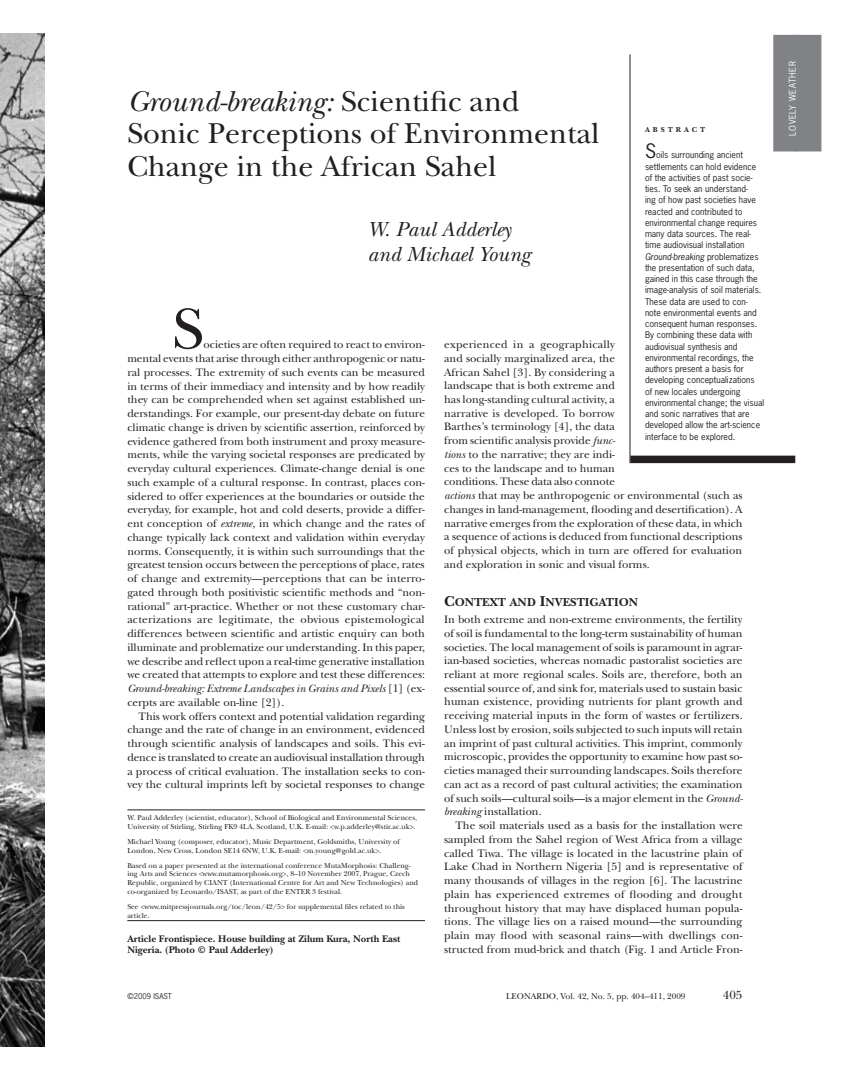
<style>
.page{position:relative;width:855px;height:1080px;background:#fff}
.page>*{position:absolute;margin:0;border:0;box-sizing:border-box;transform-origin:0 0}
.t1{font:60px "New Baskerville";color:#231f20}
.t2{font:30px/32.5px "New Baskerville";color:#231f20}
.t3{font:italic 21.25px/25px "New Baskerville";color:#231f20}
.t4{font:12.5px "New Baskerville";color:#231f20}
.t5{font:700 12px "New Baskerville";color:#231f20}
.t6{font:11.25px/13.8px "New Baskerville";color:#231f20;text-align:justify}
.t7{font:700 10px/11.2px "New Baskerville";color:#231f20}
.t8{font:8.75px/11.2px "News Gothic";color:#231f20}
.t9{font:8.75px "New Baskerville";color:#231f20}
.t10{font:8.75px "News Gothic";letter-spacing:.075em;color:#fff}
.t11{font:7.5px/8.8px "New Baskerville";color:#231f20}
.t12{font:7.5px "News Gothic";color:#231f20}
.t13{font:700 7.5px "New Baskerville";letter-spacing:.4em;color:#231f20}
.s1{font-style:italic}
.s2{font-size:18.75px}
.s3{font-size:15px}
</style>
<div class="page">
<hr style="left:127px;top:810px;width:298px;height:1px;background:#231f20">
<hr style="left:127px;top:920px;width:298px;height:1px;background:#231f20">
<hr style="left:630px;top:54px;width:1px;height:409px;background:#231f20">
<div style="left:630px;top:456px;width:165px;height:7px;background:#231f20"></div>
<div style="left:773px;top:35px;width:23px;height:116px;background:#808285"></div>
<div style="left:795px;top:35px;width:26px;height:116px;background:#808285"></div>
<img style="left:0;top:34px;width:45px;height:1012px">
<h2 class="t2" style="left:128px;top:85px;width:474px"><span class="s1">Ground-breaking:</span> Scientific and<br>Sonic Perceptions of Environmental<br>Change in the African Sahel</h2>
<h3 class="t3" style="left:368px;top:216px;width:164px">W. Paul Adderley and Michael Young</h3>
<p class="t13" style="left:645px;top:125px;width:62px">abstract</p>
<p class="t8" style="left:645px;top:149px;width:121px"><span class="s2">S</span>oils surrounding ancient settlements can hold evidence of the activities of past socie&shy;ties. To seek an understand-<br>ing of how past societies have reacted and contributed to environmental change requires many data sources. The real&shy;time audiovisual installation<br><span class="s1">Ground-breaking</span> problematizes the presentation of such data, gained in this case through the image-analysis of soil materials.<br>These data are used to con&shy;note environmental events and consequent human responses.<br>By combining these data with audiovisual synthesis and environmental recordings, the authors present a basis for developing conceptualizations<br>of new locales undergoing environmental change; the visual and sonic narratives that are developed allow the art-science interface to be explored.</p>
<h1 class="t1" style="left:172px;top:294px;width:33px">S</h1>
<p class="t6" style="left:444px;top:338px;width:300px;text-align:left">experienced in a geographically<br>and socially marginalized area, the<br>African Sahel [3]. By considering a<br>landscape that is both extreme and<br>has long-standing cultural activity, a<br>narrative is developed. To borrow<br>Barthes’s terminology [4], the data<br>from scientific analysis provide <span class="s1">func-<br>tions</span> to the narrative; they are indi-<br>ces to the landscape and to human<br>conditions. These data also connote<br><span class="s1">actions</span> that may be anthropogenic or environmental (such as changes in land-management, flooding and desertification). A narrative emerges from the exploration of these data, in which a sequence of actions is deduced from functional descriptions of physical objects, which in turn are offered for evaluation and exploration in sonic and visual forms.</p>
<p class="t5" style="left:444px;top:595px;width:195px"><span class="s3">C</span>ontext and <span class="s3">I</span>nvestigation</p>
<p class="t6" style="left:444px;top:613px;width:300px">In both extreme and non-extreme environments, the fertility of soil is fundamental to the long-term sustainability of human societies. The local management of soils is paramount in agrar&shy;ian-based societies, whereas nomadic pastoralist societies are reliant at more regional scales. Soils are, therefore, both an essential source of, and sink for, materials used to sustain basic human existence, providing nutrients for plant growth and receiving material inputs in the form of wastes or fertilizers.<br>Unless lost by erosion, soils subjected to such inputs will retain an imprint of past cultural activities. This imprint, commonly microscopic, provides the opportunity to examine how past so&shy;cieties managed their surrounding landscapes. Soils therefore can act as a record of past cultural activities; the examination of such soils—cultural soils—is a major element in the <span class="s1">Ground&shy;breaking</span> installation.</p>
<p class="t6" style="left:444px;top:819px;width:300px;text-indent:11px">The soil materials used as a basis for the installation were sampled from the Sahel region of West Africa from a village called Tiwa. The village is located in the lacustrine plain of Lake Chad in Northern Nigeria [5] and is representative of many thousands of villages in the region [6]. The lacustrine plain has experienced extremes of flooding and drought throughout history that may have displaced human popula&shy;tions. The village lies on a raised mound—the surrounding plain may flood with seasonal rains—with dwellings con&shy;structed from mud-brick and thatch (Fig. 1 and Article Fron-</p>
<p class="t6" style="left:127px;top:338px;width:299px;text-indent:76px">ocieties are often required to react to environ&shy;mental events that arise through either anthropogenic or natu&shy;ral processes. The extremity of such events can be measured in terms of their immediacy and intensity and by how readily they can be comprehended when set against established un&shy;derstandings. For example, our present-day debate on future climatic change is driven by scientific assertion, reinforced by evidence gathered from both instrument and proxy measure&shy;ments, while the varying societal responses are predicated by everyday cultural experiences. Climate-change denial is one such example of a cultural response. In contrast, places con&shy;sidered to offer experiences at the boundaries or outside the everyday, for example, hot and cold deserts, provide a differ&shy;ent conception of <span class="s1">extreme,</span> in which change and the rates of change typically lack context and validation within everyday norms. Consequently, it is within such surroundings that the greatest tension occurs between the perceptions of place, rates of change and extremity—perceptions that can be interro&shy;gated through both positivistic scientific methods and “non&shy;rational” art-practice. Whether or not these customary char&shy;acterizations are legitimate, the obvious epistemological differences between scientific and artistic enquiry can both illuminate and problematize our understanding. In this paper, we describe and reflect upon a real-time generative installation we created that attempts to explore and test these differences:<br><span class="s1">Ground-breaking: Extreme Landscapes in Grains and Pixels</span> [1] (ex&shy;cerpts are available on-line [2]).</p>
<p class="t6" style="left:127px;top:709px;width:299px;text-indent:11px">This work offers context and potential validation regarding change and the rate of change in an environment, evidenced through scientific analysis of landscapes and soils. This evi&shy;dence is translated to create an audiovisual installation through a process of critical evaluation. The installation seeks to con&shy;vey the cultural imprints left by societal responses to change</p>
<p class="t11" style="left:127px;top:813px;width:291px">W. Paul Adderley (scientist, educator), School of Biological and Environmental Sciences,<br>University of Stirling, Stirling FK9 4LA, Scotland, U.K. E-mail: &lt;w.p.adderley@stir.ac.uk&gt;.</p>
<p class="t11" style="left:127px;top:837px;width:274px">Michael Young (composer, educator), Music Department, Goldsmiths, University of<br>London, New Cross, London SE14 6NW, U.K. E-mail: &lt;m.young@gold.ac.uk&gt;.</p>
<p class="t11" style="left:127px;top:861px;width:292px">Based on a paper presented at the international conference MutaMorphosis: Challeng&shy;ing Arts and Sciences &lt;www.mutamorphosis.org&gt;, 8--10 November 2007, Prague, Czech Republic, organized by CIANT (International Centre for Art and New Technologies) and co-organized by Leonardo/ISAST, as part of the ENTER 3 festival.</p>
<p class="t11" style="left:127px;top:902px;width:279px">See &lt;www.mitpressjournals.org/toc/leon/42/5&gt; for supplemental files related to this article.</p>
<p class="t7" style="left:127px;top:933px;width:275px">Article Frontispiece. House building at Zilum Kura, North East<br>Nigeria. (Photo © Paul Adderley)</p>
<p class="t12" style="left:128px;top:992px;width:46px">©2009 ISAST</p>
<p class="t9" style="left:506px;top:991px;width:181px">LEONARDO, Vol. 42, No. 5, pp. 404–411, 2009</p>
<p class="t4" style="left:723px;top:988px;width:21px">405</p>
<p class="t10" style="left:787px;top:136px;width:76px;rotate:-90deg">lovely weather</p>
</div>
